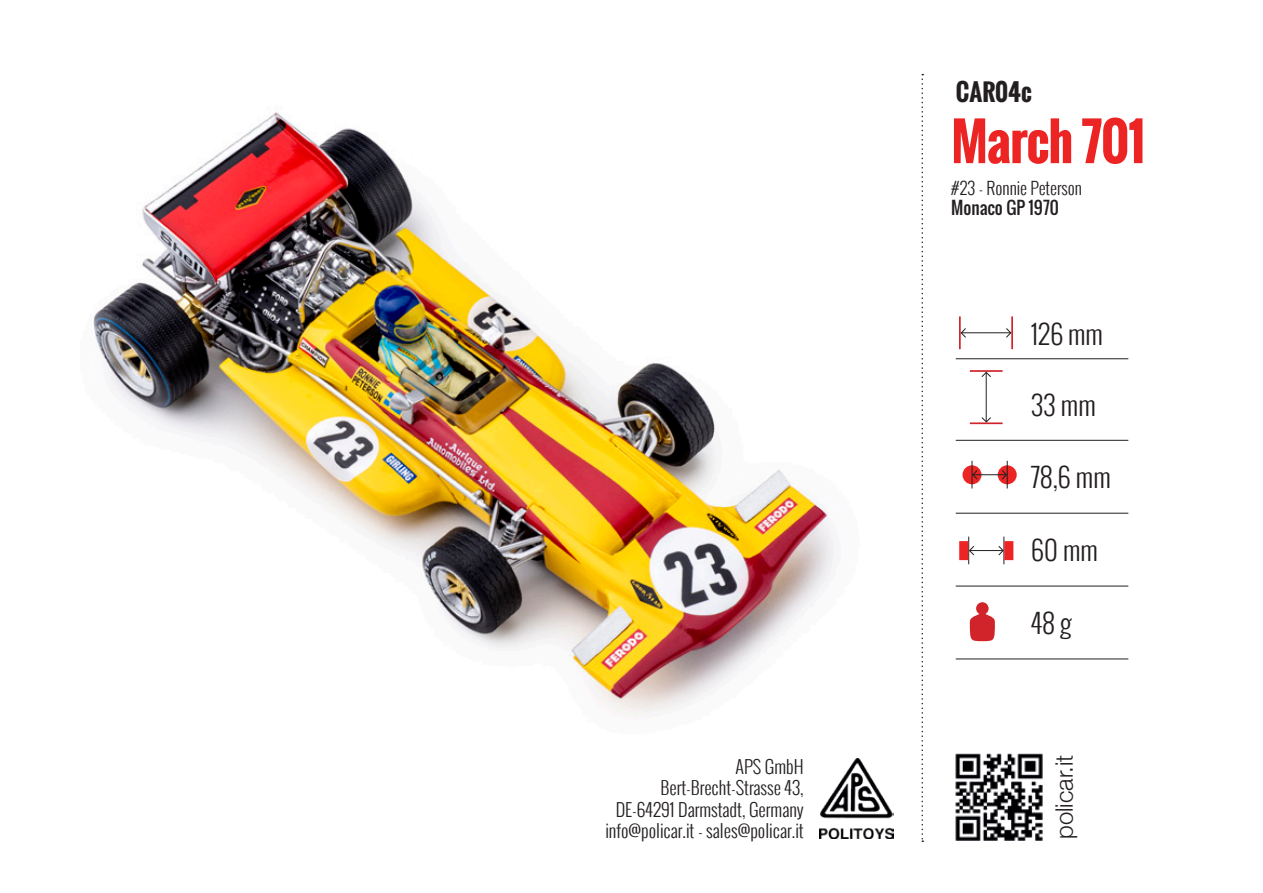
<style>
.page{position:relative;width:1263px;height:893px;background:#fff}
.page>*{position:absolute;margin:0;border:0;box-sizing:border-box;transform-origin:0 0}
.t1{font:700 51px "Oswald";letter-spacing:-.02em;color:#ec2423}
.t2{font:300 26.7px "Oswald";color:#231f20}
.t3{font:300 24.15px "Helvetica Neue";color:#231f20}
.t4{font:700 23.55px "Oswald";color:#231f20}
.t5{font:300 18px "Oswald";color:#231f20}
.t6{font:300 17.1px "Oswald";color:#231f20}
.t7{font:17.1px "Oswald";color:#231f20}
</style>
<div class="page">
<img style="left:93px;top:110px;width:877px;height:605px">
<svg style="left:921px;top:74px;width:2px;height:768px"></svg>
<hr style="left:1011px;top:316px;width:2px;height:33px;background:#d1232a">
<hr style="left:959px;top:316px;width:2px;height:33px;background:#d1232a">
<svg style="left:1005px;top:327px;width:7px;height:11px"></svg>
<svg style="left:960px;top:327px;width:7px;height:11px"></svg>
<hr style="left:961px;top:332px;width:50px;height:1px;background:#231f20">
<div style="left:998px;top:466px;width:18px;height:17px;background:#ec2423;border-radius:50%"></div>
<div style="left:998px;top:465px;width:19px;height:19px;border:2px solid #ec2423;border-radius:50%"></div>
<div style="left:963px;top:466px;width:18px;height:17px;background:#ec2423;border-radius:50%"></div>
<div style="left:962px;top:465px;width:19px;height:19px;border:2px solid #ec2423;border-radius:50%"></div>
<hr style="left:973px;top:474px;width:33px;height:1px;background:#231f20">
<svg style="left:971px;top:461px;width:7px;height:27px"></svg>
<svg style="left:1001px;top:461px;width:7px;height:27px"></svg>
<hr style="left:970px;top:550px;width:33px;height:1px;background:#231f20">
<svg style="left:968px;top:537px;width:7px;height:27px"></svg>
<svg style="left:998px;top:537px;width:6px;height:27px"></svg>
<div style="left:959px;top:541px;width:9px;height:19px;background:#ec2423;border:2px solid #ec2423"></div>
<div style="left:1004px;top:541px;width:9px;height:19px;background:#ec2423;border:2px solid #ec2423"></div>
<hr style="left:970px;top:370px;width:32px;height:2px;background:#d1232a">
<svg style="left:981px;top:371px;width:11px;height:7px"></svg>
<svg style="left:981px;top:416px;width:10px;height:6px"></svg>
<hr style="left:986px;top:372px;width:1px;height:50px;background:#231f20">
<hr style="left:970px;top:422px;width:32px;height:2px;background:#d1232a">
<hr style="left:956px;top:358px;width:172px;height:1px;background:#231f20">
<hr style="left:956px;top:440px;width:172px;height:1px;background:#231f20">
<hr style="left:956px;top:513px;width:172px;height:1px;background:#231f20">
<hr style="left:956px;top:586px;width:172px;height:1px;background:#231f20">
<hr style="left:956px;top:659px;width:172px;height:1px;background:#231f20">
<div style="left:976px;top:602px;width:12px;height:13px;background:#d1232a;border-radius:50%"></div>
<div style="left:970px;top:609px;width:25px;height:32px;background:#d1232a;border-radius:13px"></div>
<img style="left:820px;top:758px;width:73px;height:81px">
<img style="left:955px;top:753px;width:88px;height:88px">
<p class="t5" style="left:735px;top:753px;width:70px">APS GmbH</p>
<p class="t5" style="left:661px;top:775px;width:145px">Bert-Brecht-Strasse 43,</p>
<p class="t5" style="left:616px;top:796px;width:189px">DE-64291 Darmstadt, Germany</p>
<p class="t5" style="left:605px;top:817px;width:200px">info@policar.it - sales@policar.it</p>
<p class="t4" style="left:956px;top:74px;width:77px">CAR04c</p>
<p class="t1" style="left:951px;top:103px;width:195px">March 701</p>
<p class="t6" style="left:951px;top:175px;width:132px">#23 - Ronnie Peterson</p>
<p class="t7" style="left:951px;top:195px;width:109px">Monaco GP 1970</p>
<p class="t2" style="left:1031px;top:314px;width:73px">126 mm</p>
<p class="t2" style="left:1031px;top:385px;width:66px">33 mm</p>
<p class="t2" style="left:1031px;top:458px;width:81px">78,6 mm</p>
<p class="t2" style="left:1031px;top:531px;width:68px">60 mm</p>
<p class="t2" style="left:1031px;top:604px;width:42px">48 g</p>
<p class="t3" style="left:1045px;top:839px;width:86px;rotate:-90deg">policar.it</p>
</div>
